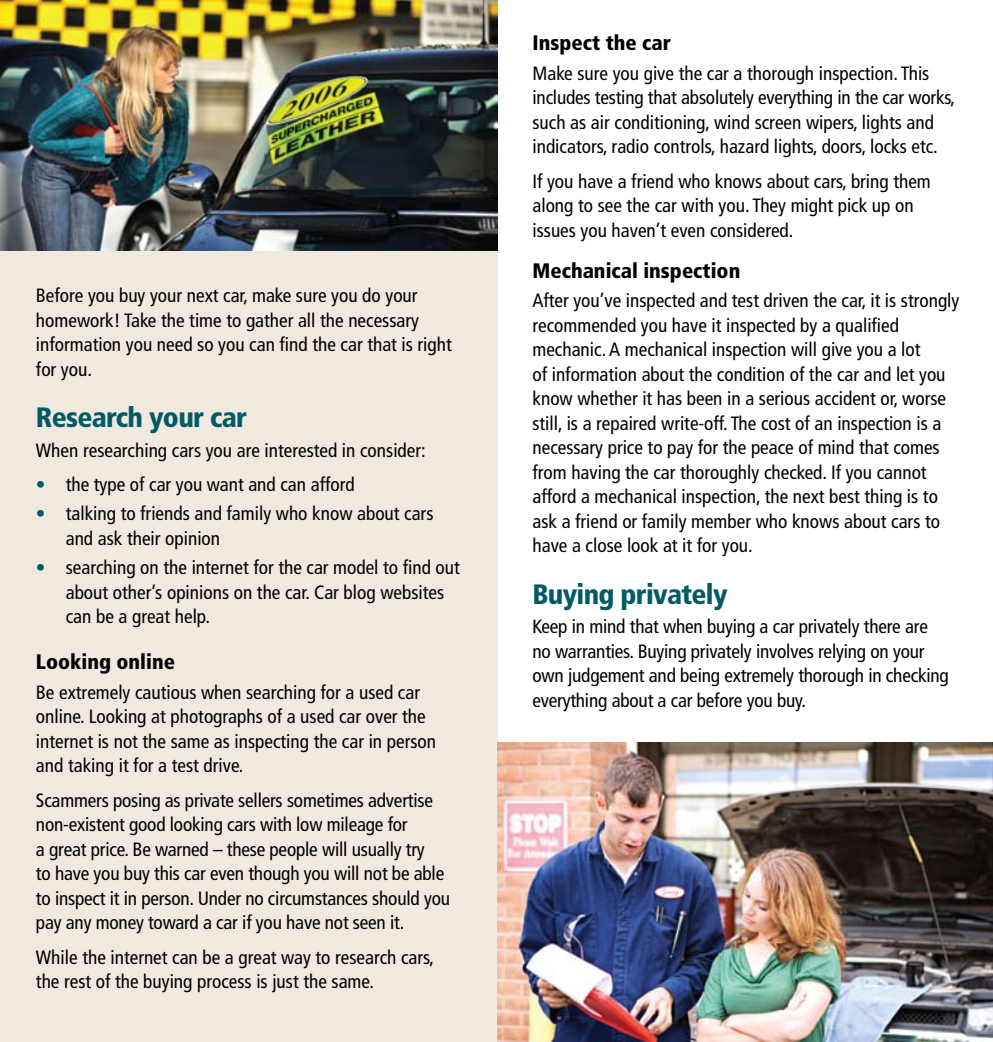
<style>
.page{position:relative;width:993px;height:1042px;background:#fff}
.page>*{position:absolute;margin:0;border:0;box-sizing:border-box;transform-origin:0 0}
.t1{font:900 condensed 28px "Frutiger";letter-spacing:-.025em;color:#005b65}
.t2{font:900 condensed 21px "Frutiger";color:#000}
.t3{font:condensed 19.25px/24.5px "Frutiger";color:#000}
.s1{color:#005b65}
</style>
<div class="page">
<div style="left:0;top:0;width:497px;height:1042px;background:#f1e8df"></div>
<img style="left:0;top:0;width:497px;height:251px">
<img style="left:497px;top:742px;width:495px;height:300px">
<p class="t3" style="left:36px;top:283px;width:417px">Before you buy your next car, make sure you do your homework! Take the time to gather all the necessary information you need so you can find the car that is right for you.</p>
<h1 class="t1" style="left:36px;top:400px;width:212px">Research your car</h1>
<p class="t3" style="left:36px;top:438px;width:391px">When researching cars you are interested in consider:</p>
<p class="t3" style="left:36px;top:472px;width:320px"><span class="s1">•</span> the type of car you want and can afford</p>
<p class="t3" style="left:66px;top:502px;width:369px;text-indent:-30px"><span class="s1">•</span> talking to friends and family who know about cars and ask their opinion</p>
<p class="t3" style="left:66px;top:556px;width:395px;text-indent:-30px"><span class="s1">•</span> searching on the internet for the car model to find out about other’s opinions on the car. Car blog websites can be a great help.</p>
<p class="t2" style="left:36px;top:649px;width:140px">Looking online</p>
<p class="t3" style="left:36px;top:680px;width:401px">Be extremely cautious when searching for a used car online. Looking at photographs of a used car over the internet is not the same as inspecting the car in person and taking it for a test drive.</p>
<p class="t3" style="left:36px;top:788px;width:415px">Scammers posing as private sellers sometimes advertise non-existent good looking cars with low mileage for<br>a great price. Be warned – these people will usually try<br>to have you buy this car even though you will not be able to inspect it in person. Under no circumstances should you pay any money toward a car if you have not seen it.</p>
<p class="t3" style="left:36px;top:945px;width:399px">While the internet can be a great way to research cars, the rest of the buying process is just the same.</p>
<p class="t2" style="left:532px;top:31px;width:140px">Inspect the car</p>
<p class="t3" style="left:532px;top:61px;width:424px">Make sure you give the car a thorough inspection. This includes testing that absolutely everything in the car works, such as air conditioning, wind screen wipers, lights and indicators, radio controls, hazard lights, doors, locks etc.</p>
<p class="t3" style="left:532px;top:169px;width:400px">If you have a friend who knows about cars, bring them along to see the car with you. They might pick up on issues you haven’t even considered.</p>
<p class="t2" style="left:532px;top:258px;width:209px">Mechanical inspection</p>
<p class="t3" style="left:532px;top:288px;width:428px">After you’ve inspected and test driven the car, it is strongly recommended you have it inspected by a qualified mechanic. A mechanical inspection will give you a lot<br>of information about the condition of the car and let you know whether it has been in a serious accident or, worse still, is a repaired write-off. The cost of an inspection is a necessary price to pay for the peace of mind that comes from having the car thoroughly checked. If you cannot afford a mechanical inspection, the next best thing is to ask a friend or family member who knows about cars to have a close look at it for you.</p>
<h1 class="t1" style="left:532px;top:577px;width:196px">Buying privately</h1>
<p class="t3" style="left:532px;top:614px;width:417px">Keep in mind that when buying a car privately there are no warranties. Buying privately involves relying on your own judgement and being extremely thorough in checking everything about a car before you buy.</p>
</div>
